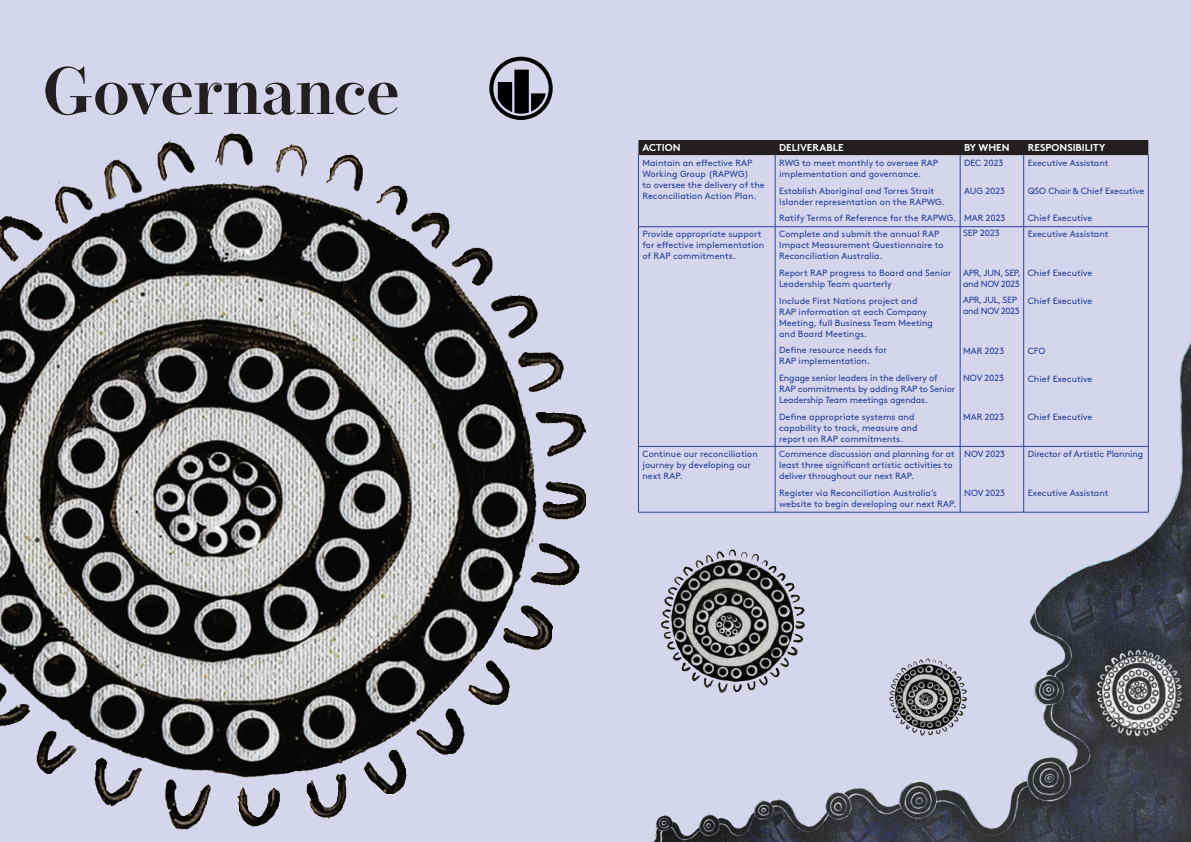
<style>
.page{position:relative;width:1191px;height:842px;background:#fff}
.page>*{position:absolute;margin:0;border:0;box-sizing:border-box;transform-origin:0 0}
.Headers__page{font:600 66.2px "Operetta 12";color:#231f20}
.t1{font:700 10px "Brown";color:#fff}
.t2{font:9px/11px "Brown";color:#28469d}
.t3{font:9px/11px "Brown";letter-spacing:-.02em;color:#28469d}
.t4{font:9px/11px "Brown";letter-spacing:-.03em;color:#28469d}
</style>
<div class="page">
<div style="left:0;top:0;width:604px;height:842px;background:#d5d5eb"></div>
<svg style="left:489px;top:57px;width:63px;height:57px"></svg>
<img style="left:0;top:114px;width:586px;height:719px">
<div style="left:587px;top:0;width:604px;height:842px;background:#d5d5eb"></div>
<img style="left:639px;top:313px;width:552px;height:529px">
<div style="left:638px;top:140px;width:510px;height:15px;background:#231f20"></div>
<hr style="left:638px;top:155px;width:1px;height:72px;background:#28469d">
<hr style="left:775px;top:155px;width:1px;height:72px;background:#28469d">
<hr style="left:960px;top:155px;width:1px;height:72px;background:#28469d">
<hr style="left:1023px;top:155px;width:1px;height:72px;background:#28469d">
<hr style="left:1148px;top:155px;width:1px;height:72px;background:#28469d">
<hr style="left:638px;top:227px;width:137px;height:1px;background:#28469d">
<hr style="left:638px;top:227px;width:1px;height:219px;background:#28469d">
<hr style="left:775px;top:227px;width:185px;height:1px;background:#28469d">
<hr style="left:775px;top:227px;width:1px;height:219px;background:#28469d">
<hr style="left:960px;top:227px;width:63px;height:1px;background:#28469d">
<hr style="left:960px;top:227px;width:1px;height:219px;background:#28469d">
<hr style="left:1023px;top:227px;width:125px;height:1px;background:#28469d">
<hr style="left:1023px;top:227px;width:1px;height:219px;background:#28469d">
<hr style="left:1148px;top:227px;width:1px;height:219px;background:#28469d">
<hr style="left:638px;top:446px;width:137px;height:1px;background:#28469d">
<hr style="left:638px;top:446px;width:1px;height:66px;background:#28469d">
<hr style="left:775px;top:446px;width:185px;height:1px;background:#28469d">
<hr style="left:775px;top:446px;width:1px;height:66px;background:#28469d">
<hr style="left:960px;top:446px;width:63px;height:1px;background:#28469d">
<hr style="left:960px;top:446px;width:1px;height:66px;background:#28469d">
<hr style="left:1023px;top:446px;width:125px;height:1px;background:#28469d">
<hr style="left:1023px;top:446px;width:1px;height:66px;background:#28469d">
<hr style="left:1148px;top:446px;width:1px;height:66px;background:#28469d">
<hr style="left:638px;top:512px;width:137px;height:1px;background:#28469d">
<hr style="left:775px;top:512px;width:185px;height:1px;background:#28469d">
<hr style="left:960px;top:512px;width:63px;height:1px;background:#28469d">
<hr style="left:1023px;top:512px;width:125px;height:1px;background:#28469d">
<img style="left:886px;top:656px;width:85px;height:83px">
<img style="left:655px;top:546px;width:158px;height:155px">
<p class="Headers__page" style="left:43px;top:52px;width:358px">Governance</p>
<p class="t1" style="left:642px;top:139px;width:40px">ACTION</p>
<p class="t1" style="left:779px;top:139px;width:66px">DELIVERABLE</p>
<p class="t1" style="left:964px;top:139px;width:47px">BY WHEN</p>
<p class="t1" style="left:1027px;top:139px;width:79px">RESPONSIBILITY</p>
<p class="t2" style="left:642px;top:156px;width:124px">Maintain an effective RAP<br>Working Group (RAPWG)<br>to oversee the delivery of the<br>Reconciliation Action Plan.</p>
<p class="t2" style="left:779px;top:156px;width:161px">RWG to meet monthly to oversee RAP implementation and governance.</p>
<p class="t2" style="left:964px;top:156px;width:41px">DEC 2023</p>
<p class="t2" style="left:964px;top:184px;width:42px">AUG 2023</p>
<p class="t2" style="left:964px;top:212px;width:43px">MAR 2023</p>
<p class="t2" style="left:1027px;top:156px;width:82px">Executive Assistant</p>
<p class="t2" style="left:1027px;top:184px;width:118px">QSO Chair &amp; Chief Executive</p>
<p class="t2" style="left:1027px;top:212px;width:66px">Chief Executive</p>
<p class="t2" style="left:779px;top:184px;width:167px">Establish Aboriginal and Torres Strait<br>Islander representation on the RAPWG.</p>
<p class="t2" style="left:779px;top:212px;width:179px">Ratify Terms of Reference for the RAPWG.</p>
<p class="t2" style="left:642px;top:228px;width:123px">Provide appropriate support for effective implementation of RAP commitments.</p>
<p class="t2" style="left:779px;top:228px;width:166px">Complete and submit the annual RAP<br>Impact Measurement Questionnaire to<br>Reconciliation Australia.</p>
<p class="t2" style="left:779px;top:267px;width:174px">Report RAP progress to Board and Senior<br>Leadership Team quarterly</p>
<p class="t2" style="left:779px;top:294px;width:155px">Include First Nations project and<br>RAP information at each Company<br>Meeting, full Business Team Meeting and Board Meetings.</p>
<p class="t2" style="left:779px;top:344px;width:109px">Define resource needs for<br>RAP implementation.</p>
<p class="t3" style="left:779px;top:372px;width:178px">Engage senior leaders in the delivery of<br>RAP commitments by adding RAP to Senior<br>Leadership Team meetings agendas.</p>
<p class="t2" style="left:779px;top:410px;width:140px">Define appropriate systems and capability to track, measure and report on RAP commitments.</p>
<p class="t2" style="left:963px;top:227px;width:38px">SEP 2023</p>
<p class="t4" style="left:963px;top:266px;width:60px">APR, JUN, SEP, and NOV 2023</p>
<p class="t4" style="left:963px;top:294px;width:58px">APR, JUL, SEP and NOV 2023</p>
<p class="t2" style="left:963px;top:344px;width:43px">MAR 2023</p>
<p class="t2" style="left:963px;top:372px;width:42px">NOV 2023</p>
<p class="t2" style="left:963px;top:410px;width:43px">MAR 2023</p>
<p class="t2" style="left:1027px;top:228px;width:82px">Executive Assistant</p>
<p class="t2" style="left:1027px;top:267px;width:66px">Chief Executive</p>
<p class="t2" style="left:1027px;top:294px;width:66px">Chief Executive</p>
<p class="t2" style="left:1027px;top:344px;width:19px">CFO</p>
<p class="t2" style="left:1027px;top:372px;width:66px">Chief Executive</p>
<p class="t2" style="left:1027px;top:411px;width:66px">Chief Executive</p>
<p class="t2" style="left:642px;top:448px;width:117px">Continue our reconciliation journey by developing our next RAP.</p>
<p class="t2" style="left:779px;top:448px;width:177px">Commence discussion and planning for at least three significant artistic activities to deliver throughout our next RAP.</p>
<p class="t2" style="left:779px;top:486px;width:179px">Register via Reconciliation Australia’s website to begin developing our next RAP.</p>
<p class="t2" style="left:964px;top:448px;width:42px">NOV 2023</p>
<p class="t2" style="left:964px;top:486px;width:42px">NOV 2023</p>
<p class="t2" style="left:1027px;top:448px;width:117px">Director of Artistic Planning</p>
<p class="t2" style="left:1027px;top:486px;width:82px">Executive Assistant</p>
</div>
